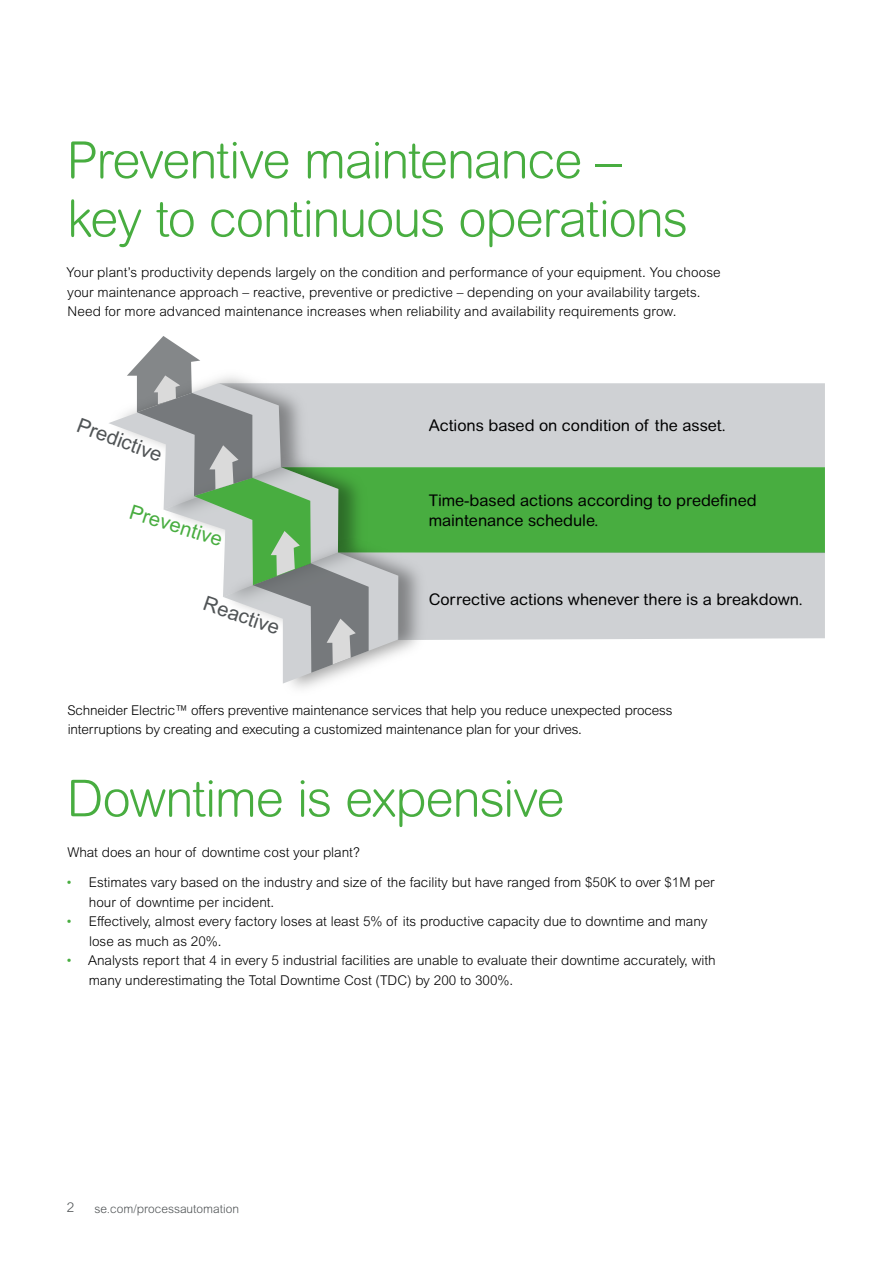
<style>
.page{position:relative;width:893px;height:1263px;background:#fff}
.page>*{position:absolute;margin:0;border:0;box-sizing:border-box;transform-origin:0 0}
.t1{font:300 51px/58.5px "Arial Rounded MT Pro";letter-spacing:-.025em;color:#48ad40}
.t2{font:20.4px "Arial MT Std";color:#505456}
.t3{font:20.4px "Arial MT Std";color:#48ad40}
.t4{font:16.05px/19.4px "Arial Rounded MT Std";color:#000}
.t5{font:300 13.5px/19.5px "Arial MT Pro";color:#000}
.t6{font:300 13.5px "Arial MT Pro";color:#505456}
.t7{font:300 12px "Arial Rounded MT Pro";color:#505456}
.s1{font-family:"Arial MT Std"}
.s2{color:#48ad40}
</style>
<div class="page">
<svg style="left:109px;top:336px;width:716px;height:347px"></svg>
<h1 class="t1" style="left:66px;top:133px;width:623px">Preventive maintenance – key to continuous operations</h1>
<p class="t5" style="left:67px;top:263px;width:656px">Your plant’s productivity depends largely on the condition and performance of your equipment. You choose your maintenance approach – reactive, preventive or predictive – depending on your availability targets.<br>Need for more advanced maintenance increases when reliability and availability requirements grow.</p>
<h2 class="t2" style="left:82px;top:413px;width:91px;rotate:20deg">Predictive</h2>
<h2 class="t3" style="left:134px;top:500px;width:98px;rotate:17deg">Preventive</h2>
<h2 class="t2" style="left:208px;top:591px;width:81px;rotate:19deg">Reactive</h2>
<p class="t4" style="left:429px;top:416px;width:298px">Actions based on condition of the asset.</p>
<p class="t4" style="left:429px;top:491px;width:329px">Time-based actions according to predefined maintenance schedule.</p>
<p class="t4" style="left:429px;top:590px;width:376px">Corrective actions whenever there is a breakdown.</p>
<p class="t5" style="left:67px;top:700px;width:607px">Schneider Electric<span class="s1">™</span> offers preventive maintenance services that help you reduce unexpected process interruptions by creating and executing a customized maintenance plan for your drives.</p>
<h1 class="t1" style="left:67px;top:771px;width:500px">Downtime is expensive</h1>
<p class="t5" style="left:68px;top:843px;width:294px">What does an hour of downtime cost your plant?</p>
<p class="t5" style="left:89px;top:873px;width:627px;text-indent:-23px"><span class="s2">•</span> Estimates vary based on the industry and size of the facility but have ranged from $50K to over $1M per hour of downtime per incident.</p>
<p class="t5" style="left:89px;top:912px;width:620px;text-indent:-23px"><span class="s2">•</span> Effectively, almost every factory loses at least 5% of its productive capacity due to downtime and many lose as much as 20%.</p>
<p class="t5" style="left:89px;top:951px;width:628px;text-indent:-23px"><span class="s2">•</span> Analysts report that 4 in every 5 industrial facilities are unable to evaluate their downtime accurately, with many underestimating the Total Downtime Cost (TDC) by 200 to 300%.</p>
<p class="t6" style="left:67px;top:1199px;width:9px">2</p>
<p class="t7" style="left:94px;top:1201px;width:146px">se.com/processautomation</p>
</div>
